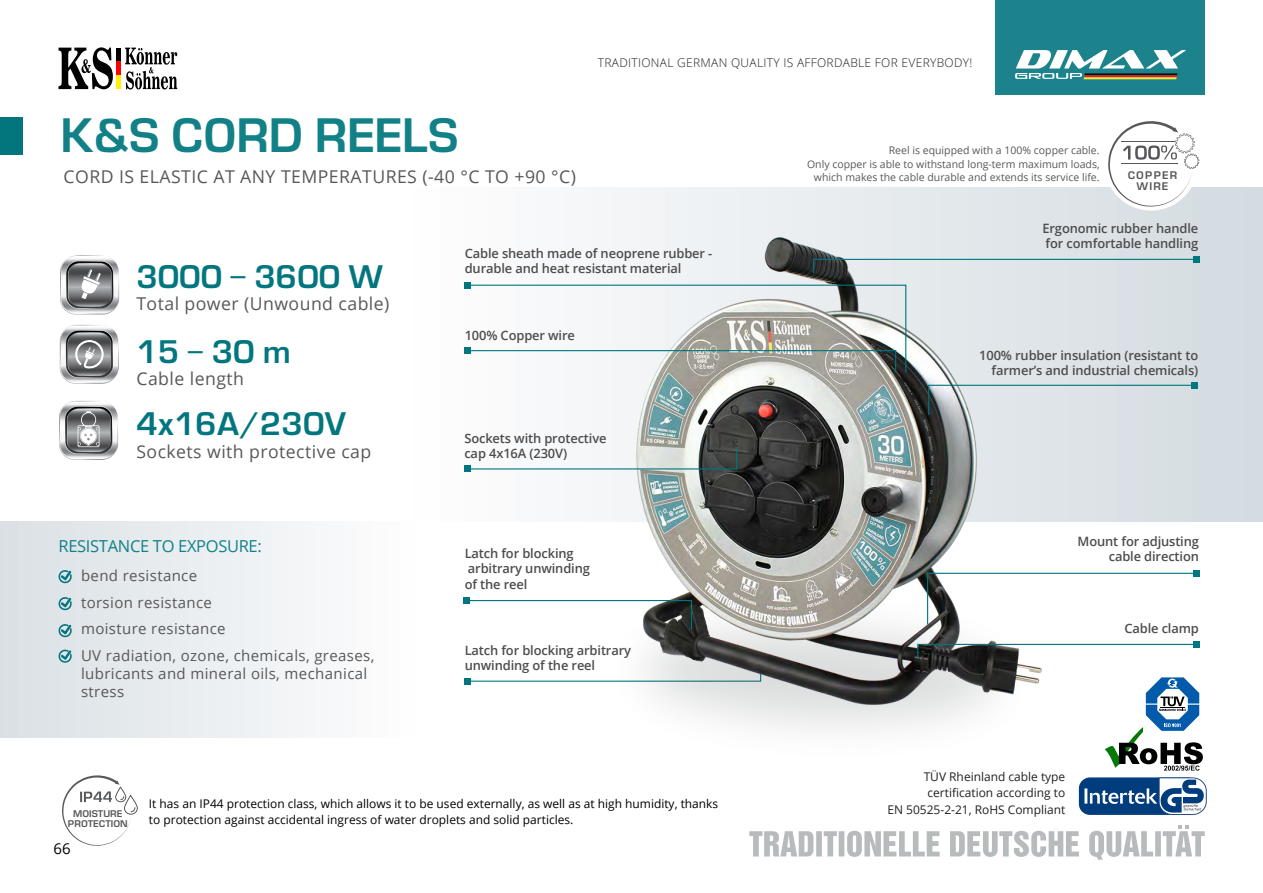
<style>
.page{position:relative;width:1263px;height:893px;background:#fff}
.page>*{position:absolute;margin:0;border:0;box-sizing:border-box;transform-origin:0 0}
.t1{font:45px "Europe Demi PL";letter-spacing:-.01em;color:#128187}
.t2{font:30.45px "Europe Demi C";color:#02767e}
.t3{font:17.7px "Open Sans";letter-spacing:.025em;color:#57585a}
.t4{font:16.5px "Open Sans";letter-spacing:-.02em;color:#128187}
.t5{font:15px/26.5px "Open Sans";letter-spacing:.025em;color:#57585a}
.t6{font:15px "Open Sans";color:#000}
.t7{font:600 12.9px/15.5px "Open Sans";letter-spacing:-.01em;color:#4d4d4d}
.t8{font:12px/16.2px "Open Sans";color:#000}
.t9{font:12px/16.2px "Open Sans";color:#231f20;text-align:right}
.t10{font:300 12px "Open Sans";letter-spacing:.025em;color:#231f20}
.t11{font:10.5px/13.5px "Open Sans";color:#57585a;text-align:right}
.t12{font:10.35px/11.4px "Europe Bogdan";letter-spacing:.11em;color:#57585a;text-align:center}
.t13{font:9px/10.1px "Europe Bogdan";color:#57585a;text-align:center}
</style>
<div class="page">
<svg style="left:749px;top:826px;width:456px;height:34px"></svg>
<svg style="left:59px;top:47px;width:54px;height:42px"></svg>
<svg style="left:125px;top:48px;width:52px;height:42px"></svg>
<hr style="left:117px;top:48px;width:4px;height:13px;background:#000">
<hr style="left:117px;top:61px;width:4px;height:14px;background:#f00">
<hr style="left:117px;top:75px;width:4px;height:14px;background:#fff101">
<div style="left:0;top:117px;width:23px;height:38px;background:#03757d"></div>
<div style="left:994px;top:0;width:210px;height:95px;background:#1c838c"></div>
<svg style="left:1015px;top:50px;width:171px;height:29px"></svg>
<hr style="left:1083px;top:77px;width:94px;height:2px;background:#f7ee31">
<div style="left:398px;top:188px;width:865px;height:333px;background:linear-gradient(to right,#fffeff,#d4dbe1)"></div>
<svg style="left:471px;top:680px;width:86px;height:2px"></svg>
<div style="left:464px;top:678px;width:7px;height:6px;background:#00767f"></div>
<img style="left:557px;top:680px;width:426px;height:51px">
<img style="left:578px;top:237px;width:502px;height:467px">
<div style="left:0;top:521px;width:422px;height:217px;background:linear-gradient(to right,#d9e0e4,#fefefe)"></div>
<div style="left:464px;top:282px;width:7px;height:7px;background:#00767f"></div>
<svg style="left:467px;top:284px;width:440px;height:90px"></svg>
<div style="left:464px;top:347px;width:7px;height:7px;background:#00767f"></div>
<svg style="left:812px;top:258px;width:385px;height:16px"></svg>
<div style="left:1193px;top:256px;width:6px;height:7px;background:#00767f"></div>
<svg style="left:917px;top:643px;width:276px;height:16px"></svg>
<div style="left:1193px;top:641px;width:6px;height:7px;background:#00767f"></div>
<svg style="left:60px;top:255px;width:59px;height:59px"></svg>
<svg style="left:60px;top:325px;width:59px;height:58px"></svg>
<svg style="left:59px;top:401px;width:59px;height:58px"></svg>
<svg style="left:59px;top:568px;width:13px;height:17px"></svg>
<svg style="left:59px;top:623px;width:13px;height:16px"></svg>
<svg style="left:59px;top:595px;width:13px;height:17px"></svg>
<svg style="left:59px;top:648px;width:13px;height:16px"></svg>
<svg style="left:1079px;top:777px;width:128px;height:38px"></svg>
<svg style="left:1105px;top:677px;width:98px;height:94px"></svg>
<svg style="left:466px;top:446px;width:272px;height:24px"></svg>
<div style="left:464px;top:466px;width:7px;height:6px;background:#00767f"></div>
<svg style="left:926px;top:572px;width:267px;height:54px"></svg>
<div style="left:1193px;top:570px;width:6px;height:7px;background:#00767f"></div>
<svg style="left:469px;top:599px;width:224px;height:32px"></svg>
<div style="left:463px;top:597px;width:6px;height:7px;background:#00767f"></div>
<svg style="left:927px;top:384px;width:269px;height:32px"></svg>
<div style="left:1191px;top:382px;width:7px;height:7px;background:#00767f"></div>
<div style="left:1104px;top:117px;width:94px;height:94px;background:#fff;border-radius:50%"></div>
<svg style="left:1108px;top:121px;width:92px;height:86px"></svg>
<svg style="left:62px;top:775px;width:75px;height:71px"></svg>
<h1 class="t1" style="left:60px;top:109px;width:400px">K&amp;S CORD REELS</h1>
<h3 class="t3" style="left:64px;top:165px;width:514px">CORD IS ELASTIC AT ANY TEMPERATURES (-40 °C TO +90 °C)</h3>
<p class="t10" style="left:598px;top:54px;width:376px">TRADITIONAL GERMAN QUALITY IS AFFORDABLE FOR EVERYBODY!</p>
<p class="t11" style="left:807px;top:143px;width:294px">Reel is equipped with a 100% copper cable.<br>Only copper is able to withstand long-term maximum loads, which makes the cable durable and extends its service life.</p>
<p class="t12" style="left:1128px;top:169px;width:51px">COPPER<br>WIRE</p>
<h2 class="t2" style="left:136px;top:259px;width:248px">3000 - 3600 W</h2>
<h3 class="t3" style="left:136px;top:292px;width:255px">Total power (Unwound cable)</h3>
<h2 class="t2" style="left:136px;top:334px;width:156px">15 - 30 m</h2>
<h3 class="t3" style="left:136px;top:367px;width:109px">Cable length</h3>
<h2 class="t2" style="left:136px;top:406px;width:211px">4x16А/230V</h2>
<h3 class="t3" style="left:136px;top:440px;width:236px">Sockets with protective cap</h3>
<p class="t4" style="left:59px;top:535px;width:205px">RESISTANCE TO EXPOSURE:</p>
<p class="t5" style="left:81px;top:562px;width:295px">bend resistance<br>torsion resistance<br>moisture resistance<br>UV radiation, ozone, chemicals, greases,</p>
<p class="t5" style="left:81px;top:664px;width:288px;line-height:18px">lubricants and mineral oils, mechanical stress</p>
<p class="t7" style="left:465px;top:245px;width:249px">Cable sheath made of neoprene rubber - durable and heat resistant material</p>
<p class="t7" style="left:465px;top:327px;width:112px">100% Copper wire</p>
<p class="t7" style="left:464px;top:430px;width:144px">Sockets with protective cap 4х16А (230V)</p>
<p class="t7" style="left:465px;top:545px;width:127px">Latch for blocking arbitrary unwinding of the reel</p>
<p class="t7" style="left:465px;top:642px;width:168px">Latch for blocking arbitrary unwinding of the reel</p>
<p class="t13" style="left:68px;top:809px;width:61px">MOISTURE<br>PROTECTION</p>
<p class="t6" style="left:53px;top:838px;width:19px">66</p>
<p class="t8" style="left:149px;top:795px;width:571px">It has an IP44 protection class, which allows it to be used externally, as well as at high humidity, thanks to protection against accidental ingress of water droplets and solid particles.</p>
<p class="t7" style="left:1042px;top:220px;width:157px">Ergonomic rubber handle for comfortable handling</p>
<p class="t7" style="left:979px;top:347px;width:221px;text-align:right">100% rubber insulation (resistant to farmer’s and industrial chemicals)</p>
<p class="t7" style="left:1077px;top:533px;width:123px;text-align:right">Mount for adjusting cable direction</p>
<p class="t9" style="left:887px;top:768px;width:179px">TÜV Rheinland cable type certification according to<br>EN 50525-2-21, RoHS Compliant</p>
<p class="t7" style="left:1124px;top:621px;width:76px">Cable clamp</p>
</div>
